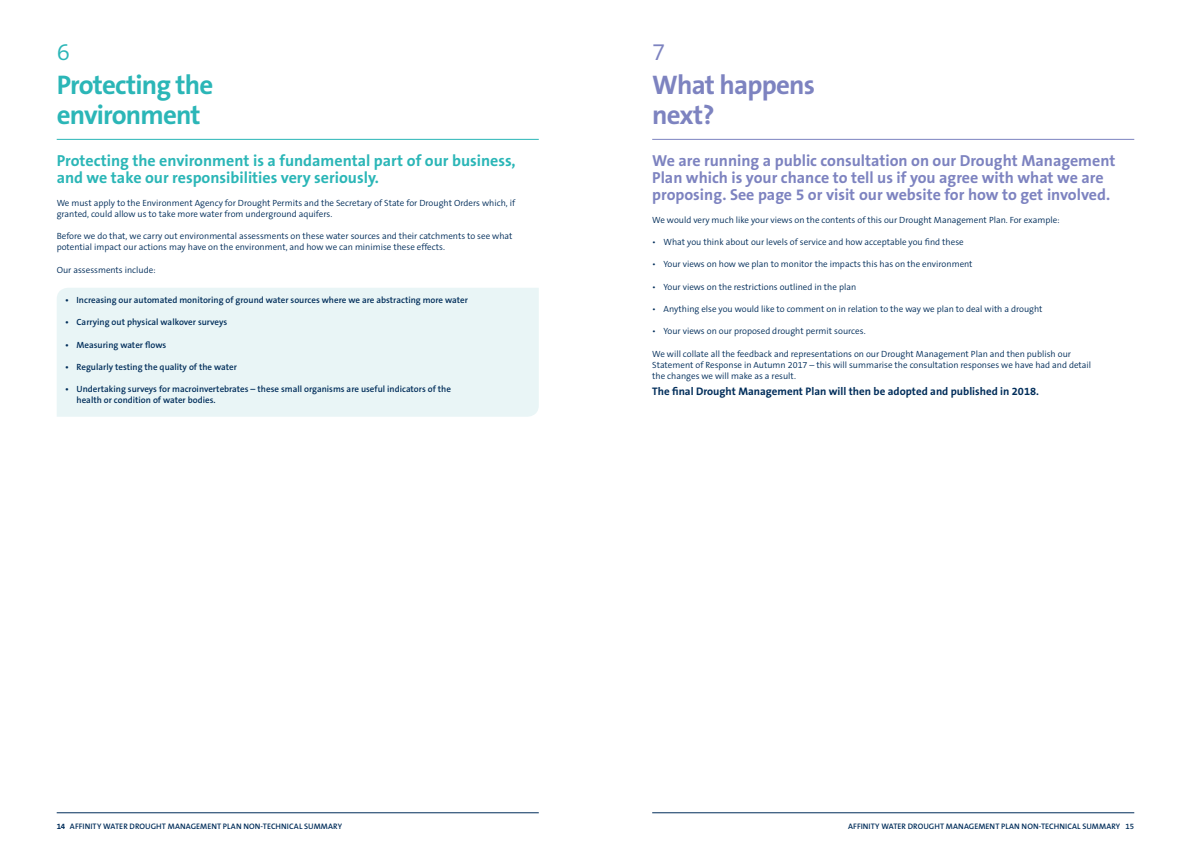
<style>
.page{position:relative;width:1191px;height:842px;background:#fff}
.page>*{position:absolute;margin:0;border:0;box-sizing:border-box;transform-origin:0 0}
.t1{font:700 27px/30px "The Sans B7";letter-spacing:-.03em;color:#2bb6b7}
.t2{font:700 27px/30px "The Sans B7";letter-spacing:-.03em;color:#7d83c0}
.t3{font:300 24px "The Sans B4";color:#2bb6b7}
.t4{font:300 24px "The Sans B4";color:#7d83c0}
.t5{font:700 16px/17px "The Sans B7";color:#7d83c0}
.t6{font:700 16px/17px "The Sans B7";color:#2bb6b7}
.t7{font:700 11px "The Sans B7";color:#002d5a}
.t8{font:300 9px/11px "The Sans B4";color:#002d5a}
.t9{font:600 9px/11px "The Sans B6";color:#002d5a}
.t10{font:600 8px "The Sans B6";letter-spacing:.01em;color:#002d5a}
.s1{font-family:"The Sans B7";font-weight:700}
</style>
<div class="page">
<hr style="left:57px;top:812px;width:482px;height:1px;background:#002d5a">
<hr style="left:57px;top:139px;width:482px;height:1px;background:#2bb6b7">
<div style="left:57px;top:288px;width:482px;height:129px;background:#e9f5f6"></div>
<hr style="left:652px;top:139px;width:482px;height:1px;background:#7d83c0">
<hr style="left:652px;top:812px;width:482px;height:1px;background:#002d5a">
<h2 class="t3" style="left:57px;top:40px;width:15px">6</h2>
<h1 class="t1" style="left:57px;top:71px;width:158px">Protecting the environment</h1>
<h3 class="t6" style="left:57px;top:153px;width:460px">Protecting the environment is a fundamental part of our business, and we take our responsibilities very seriously.</h3>
<p class="t8" style="left:57px;top:197px;width:460px">We must apply to the Environment Agency for Drought Permits and the Secretary of State for Drought Orders which, if granted, could allow us to take more water from underground aquifers.</p>
<p class="t8" style="left:57px;top:231px;width:457px">Before we do that, we carry out environmental assessments on these water sources and their catchments to see what potential impact our actions may have on the environment, and how we can minimise these effects.</p>
<p class="t8" style="left:57px;top:265px;width:101px">Our assessments include:</p>
<p class="t9" style="left:65px;top:295px;width:404px">• Increasing our automated monitoring of ground water sources where we are abstracting more water</p>
<p class="t9" style="left:65px;top:317px;width:163px">• Carrying out physical walkover surveys</p>
<p class="t9" style="left:65px;top:339px;width:102px">• Measuring water flows</p>
<p class="t9" style="left:65px;top:362px;width:173px">• Regularly testing the quality of the water</p>
<p class="t9" style="left:77px;top:384px;width:376px;text-indent:-11px">• Undertaking surveys for macroinvertebrates – these small organisms are useful indicators of the health or condition of water bodies.</p>
<h2 class="t4" style="left:652px;top:40px;width:15px">7</h2>
<h1 class="t2" style="left:652px;top:71px;width:164px">What happens next?</h1>
<h3 class="t5" style="left:652px;top:153px;width:465px">We are running a public consultation on our Drought Management<br>Plan which is your chance to tell us if you agree with what we are proposing. See page 5 or visit our website for how to get involved.</h3>
<p class="t8" style="left:652px;top:214px;width:409px">We would very much like your views on the contents of this our Drought Management Plan. For example:</p>
<p class="t8" style="left:652px;top:237px;width:313px">• What you think about our levels of service and how acceptable you find these</p>
<p class="t8" style="left:652px;top:259px;width:322px">• Your views on how we plan to monitor the impacts this has on the environment</p>
<p class="t8" style="left:652px;top:281px;width:205px">• Your views on the restrictions outlined in the plan</p>
<p class="t8" style="left:652px;top:304px;width:392px">• Anything else you would like to comment on in relation to the way we plan to deal with a drought</p>
<p class="t8" style="left:652px;top:326px;width:215px">• Your views on our proposed drought permit sources.</p>
<p class="t8" style="left:652px;top:348px;width:440px">We will collate all the feedback and representations on our Drought Management Plan and then publish our<br>Statement of Response in Autumn 2017 – this will summarise the consultation responses we have had and detail the changes we will make as a result.</p>
<p class="t7" style="left:652px;top:386px;width:388px">The final Drought Management Plan will then be adopted and published in 2018.</p>
<p class="t10" style="left:57px;top:822px;width:287px"><span class="s1">14</span> AFFINITY WATER DROUGHT MANAGEMENT PLAN NON-TECHNICAL SUMMARY</p>
<p class="t10" style="left:848px;top:822px;width:287px">AFFINITY WATER DROUGHT MANAGEMENT PLAN NON-TECHNICAL SUMMARY 15</p>
</div>
